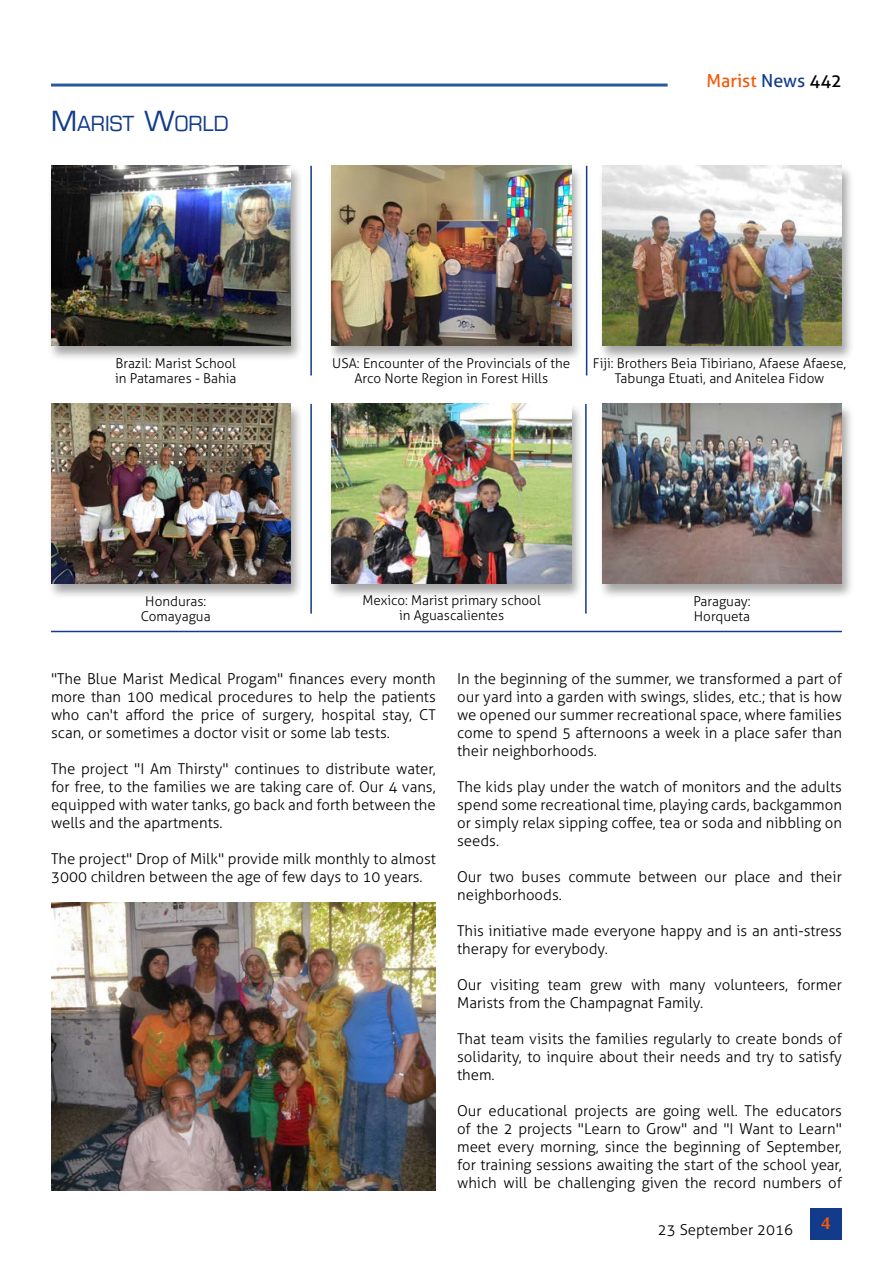
<style>
.page{position:relative;width:893px;height:1263px;background:#fff}
.page>*{position:absolute;margin:0;border:0;box-sizing:border-box;transform-origin:0 0}
.t1{font:20.25px "Eurostile";color:#123b8b}
.t2{font:18px "Aller";color:#f45706}
.t3{font:700 18px "Novarese IT Cby BT";color:#f45706}
.t4{font:300 15px/18px "Aller";color:#000;text-align:justify}
.t5{font:300 13.5px/15px "Aller";color:#000;text-align:center}
.s1{font-size:27px}
.s2{color:#123b8b}
.s3{color:#000}
</style>
<div class="page">
<hr style="left:51px;top:84px;width:617px;height:3px;background:#275b9b">
<div style="left:810px;top:1208px;width:32px;height:31px;background:#123b8b"></div>
<div style="left:598px;top:164px;width:257px;height:198px;background:#000;opacity:.35"></div>
<img style="left:602px;top:166px;width:240px;height:180px">
<div style="left:327px;top:164px;width:257px;height:198px;background:#000;opacity:.35"></div>
<img style="left:331px;top:166px;width:240px;height:180px">
<div style="left:47px;top:164px;width:257px;height:198px;background:#000;opacity:.35"></div>
<img style="left:51px;top:166px;width:240px;height:180px">
<div style="left:598px;top:403px;width:257px;height:197px;background:#000;opacity:.35"></div>
<img style="left:602px;top:404px;width:240px;height:180px">
<div style="left:327px;top:403px;width:257px;height:197px;background:#000;opacity:.35"></div>
<img style="left:331px;top:404px;width:240px;height:180px">
<div style="left:47px;top:403px;width:257px;height:197px;background:#000;opacity:.35"></div>
<img style="left:51px;top:404px;width:240px;height:180px">
<hr style="left:310px;top:166px;width:2px;height:209px;background:#123b8b">
<hr style="left:586px;top:166px;width:1px;height:209px;background:#123b8b">
<hr style="left:310px;top:404px;width:2px;height:210px;background:#123b8b">
<hr style="left:585px;top:404px;width:2px;height:210px;background:#123b8b">
<hr style="left:51px;top:631px;width:791px;height:1px;background:#123b8b">
<img style="left:51px;top:902px;width:385px;height:289px">
<h1 class="t1" style="left:51px;top:111px;width:179px"><span class="s1">M</span> ARIST <span class="s1">W</span>ORLD</h1>
<p class="t2" style="left:706px;top:69px;width:137px">Marist <span class="s2">News</span> <span class="s3">442</span></p>
<p class="t5" style="left:115px;top:355px;width:123px;text-align:left">Brazil: Marist School in Patamares - Bahia</p>
<p class="t5" style="left:332px;top:355px;width:239px">USA: Encounter of the Provincials of the<br>Arco Norte Region in Forest Hills</p>
<p class="t5" style="left:593px;top:355px;width:255px">Fiji: Brothers Beia Tibiriano, Afaese Afaese,<br>Tabunga Etuati, and Anitelea Fidow</p>
<p class="t5" style="left:141px;top:593px;width:71px">Honduras:<br>Comayagua</p>
<p class="t5" style="left:362px;top:593px;width:180px">Mexico: Marist primary school in Aguascalientes</p>
<p class="t5" style="left:693px;top:593px;width:59px;text-align:left">Paraguay:<br>Horqueta</p>
<p class="t4" style="left:51px;top:670px;width:386px">"The Blue Marist Medical Progam" finances every month more than 100 medical procedures to help the patients who can't afford the price of surgery, hospital stay, CT scan, or sometimes a doctor visit or some lab tests.</p>
<p class="t4" style="left:51px;top:760px;width:386px">The project "I Am Thirsty" continues to distribute water, for free, to the families we are taking care of. Our 4 vans, equipped with water tanks, go back and forth between the wells and the apartments.</p>
<p class="t4" style="left:51px;top:850px;width:386px">The project" Drop of Milk" provide milk monthly to almost<br>3000 children between the age of few days to 10 years.</p>
<p class="t4" style="left:457px;top:670px;width:386px">In the beginning of the summer, we transformed a part of our yard into a garden with swings, slides, etc.; that is how we opened our summer recreational space, where families come to spend 5 afternoons a week in a place safer than their neighborhoods.</p>
<p class="t4" style="left:457px;top:778px;width:386px">The kids play under the watch of monitors and the adults spend some recreational time, playing cards, backgammon or simply relax sipping coffee, tea or soda and nibbling on seeds.</p>
<p class="t4" style="left:457px;top:868px;width:386px">Our two buses commute between our place and their neighborhoods.</p>
<p class="t4" style="left:457px;top:922px;width:386px">This initiative made everyone happy and is an anti-stress therapy for everybody.</p>
<p class="t4" style="left:457px;top:976px;width:386px">Our visiting team grew with many volunteers, former<br>Marists from the Champagnat Family.</p>
<p class="t4" style="left:457px;top:1030px;width:386px">That team visits the families regularly to create bonds of solidarity, to inquire about their needs and try to satisfy them.</p>
<p class="t4" style="left:457px;top:1102px;width:386px">Our educational projects are going well. The educators of the 2 projects "Learn to Grow" and "I Want to Learn" meet every morning, since the beginning of September, for training sessions awaiting the start of the school year, which will be challenging given the record numbers of</p>
<p class="t4" style="left:658px;top:1220px;width:137px">23 September 2016</p>
<p class="t3" style="left:821px;top:1212px;width:12px">4</p>
</div>
